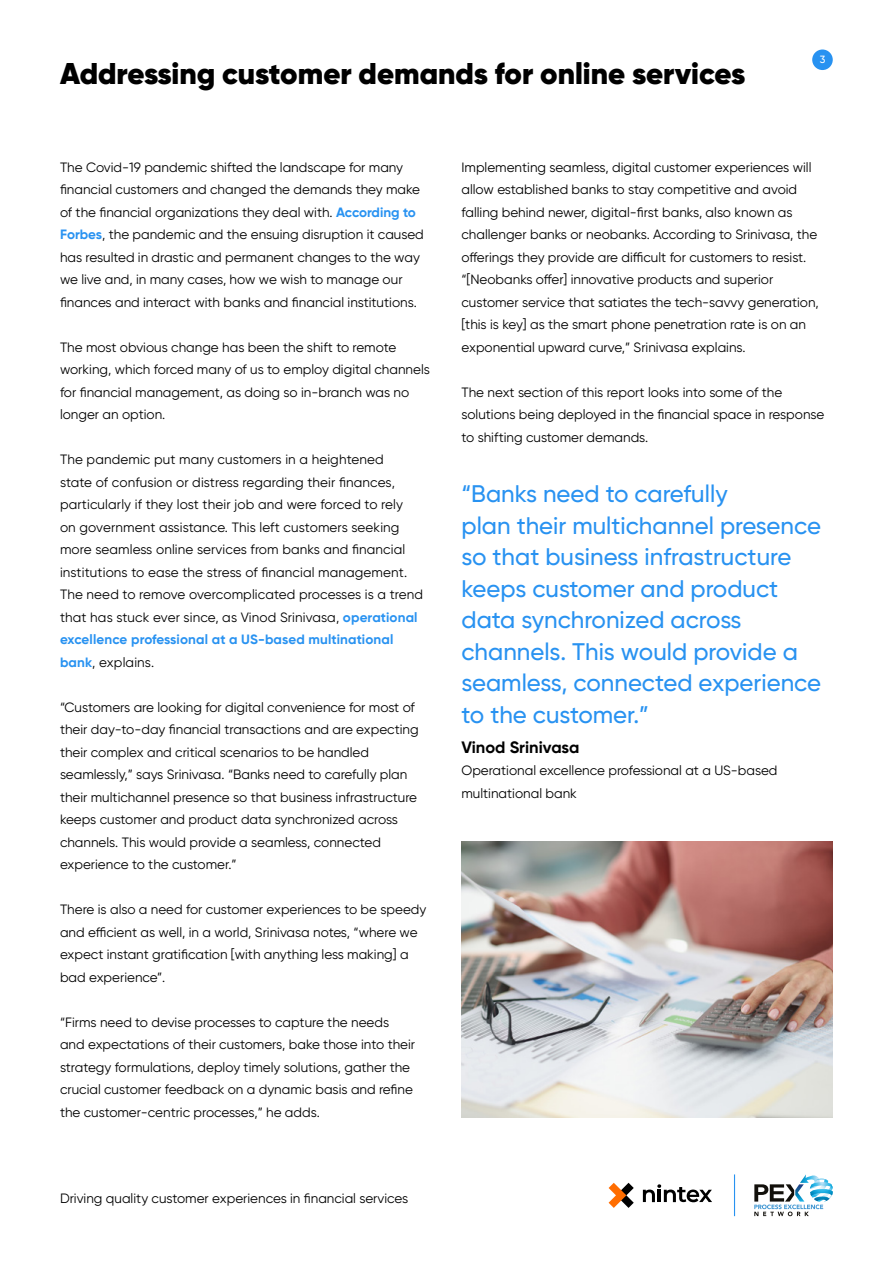
<style>
.page{position:relative;width:893px;height:1263px;background:#fff}
.page>*{position:absolute;margin:0;border:0;box-sizing:border-box;transform-origin:0 0}
.t1{font:900 30px "Gilroy";color:#000}
.t2{font:500 24px/31.5px "Gilroy";color:#2892f1}
.t3{font:700 16.5px "Gilroy";color:#000}
.t4{font:13.5px/22.5px "Gilroy";color:#000}
.t5{font:500 10.5px "Gilroy";color:#fff}
.s1{font-weight:700;color:#2892f1}
</style>
<div class="page">
<svg style="left:609px;top:1183px;width:25px;height:25px"></svg>
<svg style="left:643px;top:1184px;width:69px;height:18px"></svg>
<div style="left:812px;top:50px;width:21px;height:20px;background:#2892f1;border-radius:50%"></div>
<img style="left:800px;top:1174px;width:19px;height:9px">
<img style="left:810px;top:1178px;width:21px;height:6px">
<svg style="left:754px;top:1184px;width:79px;height:32px"></svg>
<hr style="left:734px;top:1174px;width:1px;height:42px;background:#2892f1">
<img style="left:461px;top:842px;width:372px;height:275px">
<p class="t1" style="left:60px;top:54px;width:687px">Addressing customer demands for online services</p>
<p class="t5" style="left:820px;top:53px;width:7px">3</p>
<p class="t4" style="left:60px;top:155px;width:365px">The Covid-19 pandemic shifted the landscape for many financial customers and changed the demands they make of the financial organizations they deal with. <span class="s1">According to Forbes</span>, the pandemic and the ensuing disruption it caused has resulted in drastic and permanent changes to the way we live and, in many cases, how we wish to manage our finances and interact with banks and financial institutions.</p>
<p class="t4" style="left:60px;top:335px;width:371px">The most obvious change has been the shift to remote working, which forced many of us to employ digital channels for financial management, as doing so in-branch was no longer an option.</p>
<p class="t4" style="left:60px;top:448px;width:365px">The pandemic put many customers in a heightened<br>state of confusion or distress regarding their finances, particularly if they lost their job and were forced to rely<br>on government assistance. This left customers seeking more seamless online services from banks and financial institutions to ease the stress of financial management.<br>The need to remove overcomplicated processes is a trend that has stuck ever since, as Vinod Srinivasa, <span class="s1">operational excellence professional at a US-based multinational bank</span>, explains.</p>
<p class="t4" style="left:60px;top:695px;width:360px">“Customers are looking for digital convenience for most of their day-to-day financial transactions and are expecting their complex and critical scenarios to be handled seamlessly,” says Srinivasa. “Banks need to carefully plan their multichannel presence so that business infrastructure keeps customer and product data synchronized across channels. This would provide a seamless, connected experience to the customer.”</p>
<p class="t4" style="left:60px;top:898px;width:368px">There is also a need for customer experiences to be speedy and efficient as well, in a world, Srinivasa notes, “where we expect instant gratification [with anything less making] a bad experience”.</p>
<p class="t4" style="left:60px;top:1010px;width:357px">“Firms need to devise processes to capture the needs and expectations of their customers, bake those into their strategy formulations, deploy timely solutions, gather the crucial customer feedback on a dynamic basis and refine the customer-centric processes,” he adds.</p>
<p class="t4" style="left:60px;top:1187px;width:350px">Driving quality customer experiences in financial services</p>
<p class="t4" style="left:461px;top:155px;width:357px">Implementing seamless, digital customer experiences will allow established banks to stay competitive and avoid falling behind newer, digital-first banks, also known as challenger banks or neobanks. According to Srinivasa, the offerings they provide are difficult for customers to resist.</p>
<p class="t4" style="left:461px;top:268px;width:359px">“[Neobanks offer] innovative products and superior customer service that satiates the tech-savvy generation, [this is key] as the smart phone penetration rate is on an exponential upward curve,” Srinivasa explains.</p>
<p class="t4" style="left:461px;top:380px;width:364px">The next section of this report looks into some of the solutions being deployed in the financial space in response to shifting customer demands.</p>
<p class="t2" style="left:461px;top:478px;width:268px">“Banks need to carefully</p>
<p class="t2" style="left:461px;top:509px;width:361px">plan their multichannel presence so that business infrastructure keeps customer and product data synchronized across channels. This would provide a seamless, connected experience to the customer.”</p>
<p class="t3" style="left:461px;top:737px;width:119px">Vinod Srinivasa</p>
<p class="t4" style="left:461px;top:759px;width:317px">Operational excellence professional at a US-based multinational bank</p>
</div>
